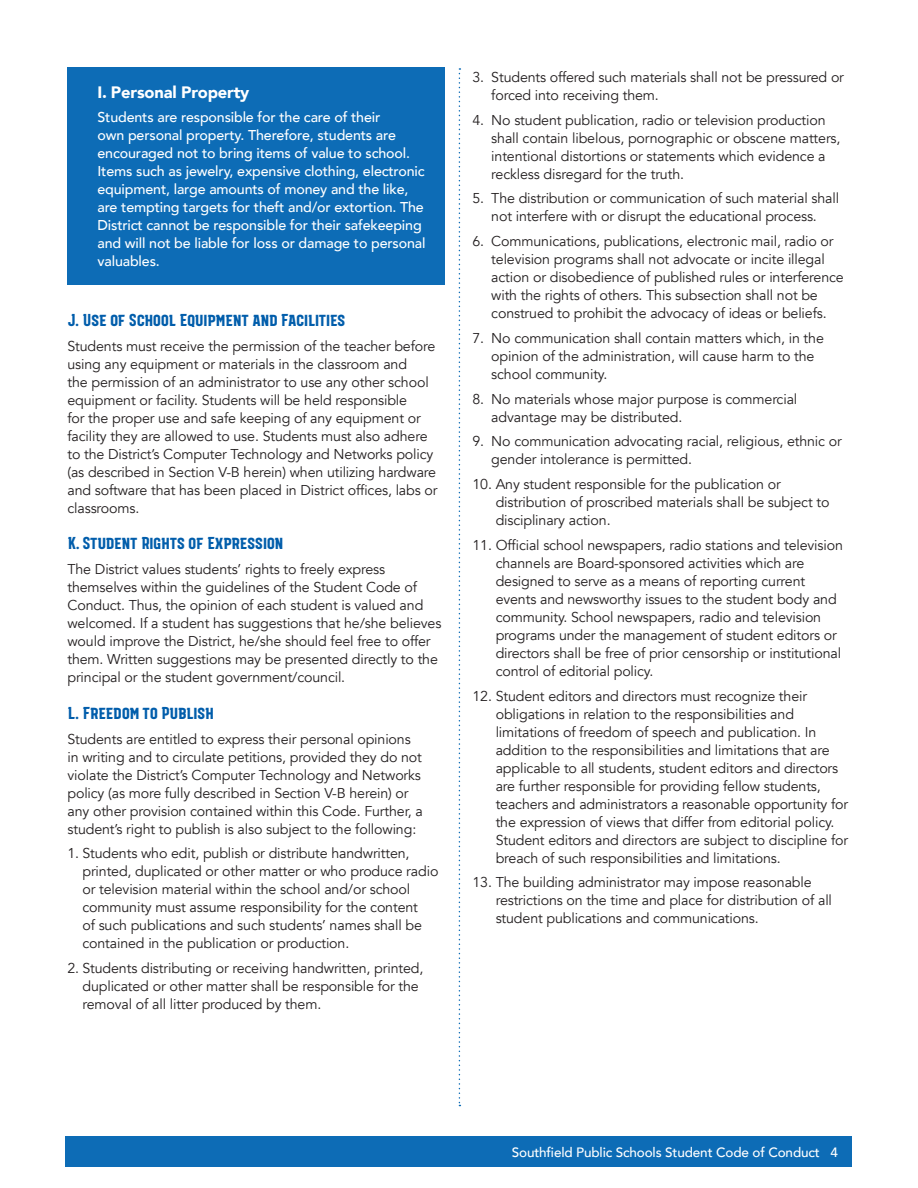
<style>
.page{position:relative;width:918px;height:1188px;background:#fff}
.page>*{position:absolute;margin:0;border:0;box-sizing:border-box;transform-origin:0 0}
.subheads{font:17.25px "Fresno";letter-spacing:-.04em;color:#015dab}
.boxed_headline{font:900 16.5px "Avenir";letter-spacing:-.01em;color:#fff}
.Body_Copy{font:14.25px/18px "Avenir";letter-spacing:-.01em;color:#231f20}
.Boxed_body_copy{font:500 14.25px/18px "Avenir";letter-spacing:-.01em;color:#fff}
.t1{font:500 13.5px "Avenir";letter-spacing:-.01em;color:#fff}
</style>
<div class="page">
<div style="left:66px;top:1136px;width:786px;height:30px;background:#0d6cb6"></div>
<svg style="left:459px;top:68px;width:1px;height:1038px"></svg>
<div style="left:68px;top:68px;width:378px;height:217px;background:#0d6cb6"></div>
<p class="boxed_headline" style="left:98px;top:78px;width:153px">I. Personal Property</p>
<p class="Boxed_body_copy" style="left:98px;top:108px;width:330px">Students are responsible for the care of their<br>own personal property. Therefore, students are encouraged not to bring items of value to school.<br>Items such as jewelry, expensive clothing, electronic equipment, large amounts of money and the like, are tempting targets for theft and/or extortion. The District cannot be responsible for their safekeeping and will not be liable for loss or damage to personal valuables.</p>
<p class="subheads" style="left:68px;top:310px;width:279px">J. USE OF SCHOOL EQUIPMENT AND FACILITIES</p>
<p class="Body_Copy" style="left:68px;top:337px;width:372px">Students must receive the permission of the teacher before using any equipment or materials in the classroom and<br>the permission of an administrator to use any other school equipment or facility. Students will be held responsible<br>for the proper use and safe keeping of any equipment or facility they are allowed to use. Students must also adhere to the District’s Computer Technology and Networks policy (as described in Section V-B herein) when utilizing hardware and software that has been placed in District offices, labs or classrooms.</p>
<p class="subheads" style="left:68px;top:533px;width:217px">K. STUDENT RIGHTS OF EXPRESSION</p>
<p class="Body_Copy" style="left:68px;top:560px;width:375px">The District values students’ rights to freely express themselves within the guidelines of the Student Code of Conduct. Thus, the opinion of each student is valued and welcomed. If a student has suggestions that he/she believes would improve the District, he/she should feel free to offer them. Written suggestions may be presented directly to the principal or the student government/council.</p>
<p class="subheads" style="left:68px;top:703px;width:148px">L. FREEDOM TO PUBLISH</p>
<p class="Body_Copy" style="left:68px;top:730px;width:357px">Students are entitled to express their personal opinions in writing and to circulate petitions, provided they do not violate the District’s Computer Technology and Networks policy (as more fully described in Section V-B herein) or any other provision contained within this Code. Further, a student’s right to publish is also subject to the following:</p>
<p class="Body_Copy" style="left:82px;top:845px;width:357px;text-indent:-15px">1. Students who edit, publish or distribute handwritten, printed, duplicated or other matter or who produce radio or television material within the school and/or school community must assume responsibility for the content<br>of such publications and such students’ names shall be contained in the publication or production.</p>
<p class="Body_Copy" style="left:82px;top:959px;width:342px;text-indent:-15px">2. Students distributing or receiving handwritten, printed, duplicated or other matter shall be responsible for the removal of all litter produced by them.</p>
<p class="Body_Copy" style="left:491px;top:68px;width:354px;text-indent:-19px">3. Students offered such materials shall not be pressured or forced into receiving them.</p>
<p class="Body_Copy" style="left:491px;top:111px;width:351px;text-indent:-19px">4. No student publication, radio or television production shall contain libelous, pornographic or obscene matters, intentional distortions or statements which evidence a reckless disregard for the truth.</p>
<p class="Body_Copy" style="left:472px;top:190px;width:368px;text-align:center">5. The distribution or communication of such material shall not interfere with or disrupt the educational process.</p>
<p class="Body_Copy" style="left:491px;top:232px;width:354px;text-indent:-19px">6. Communications, publications, electronic mail, radio or television programs shall not advocate or incite illegal action or disobedience of published rules or interference with the rights of others. This subsection shall not be construed to prohibit the advocacy of ideas or beliefs.</p>
<p class="Body_Copy" style="left:491px;top:329px;width:334px;text-indent:-19px">7. No communication shall contain matters which, in the opinion of the administration, will cause harm to the school community.</p>
<p class="Body_Copy" style="left:491px;top:390px;width:308px;text-indent:-19px">8. No materials whose major purpose is commercial advantage may be distributed.</p>
<p class="Body_Copy" style="left:491px;top:433px;width:352px;text-indent:-19px">9. No communication advocating racial, religious, ethnic or gender intolerance is permitted.</p>
<p class="Body_Copy" style="left:496px;top:475px;width:335px;text-indent:-23px">10. Any student responsible for the publication or distribution of proscribed materials shall be subject to disciplinary action.</p>
<p class="Body_Copy" style="left:496px;top:536px;width:349px;text-indent:-23px">11. Official school newspapers, radio stations and television channels are Board-sponsored activities which are designed to serve as a means of reporting current events and newsworthy issues to the student body and community. School newspapers, radio and television programs under the management of student editors or directors shall be free of prior censorship or institutional control of editorial policy.</p>
<p class="Body_Copy" style="left:496px;top:687px;width:354px;text-indent:-23px">12. Student editors and directors must recognize their obligations in relation to the responsibilities and limitations of freedom of speech and publication. In addition to the responsibilities and limitations that are applicable to all students, student editors and directors are further responsible for providing fellow students, teachers and administrators a reasonable opportunity for the expression of views that differ from editorial policy.<br>Student editors and directors are subject to discipline for breach of such responsibilities and limitations.</p>
<p class="Body_Copy" style="left:496px;top:874px;width:338px;text-indent:-23px">13. The building administrator may impose reasonable restrictions on the time and place for distribution of all student publications and communications.</p>
<p class="t1" style="left:512px;top:1140px;width:328px">Southfield Public Schools Student Code of Conduct 4</p>
</div>
